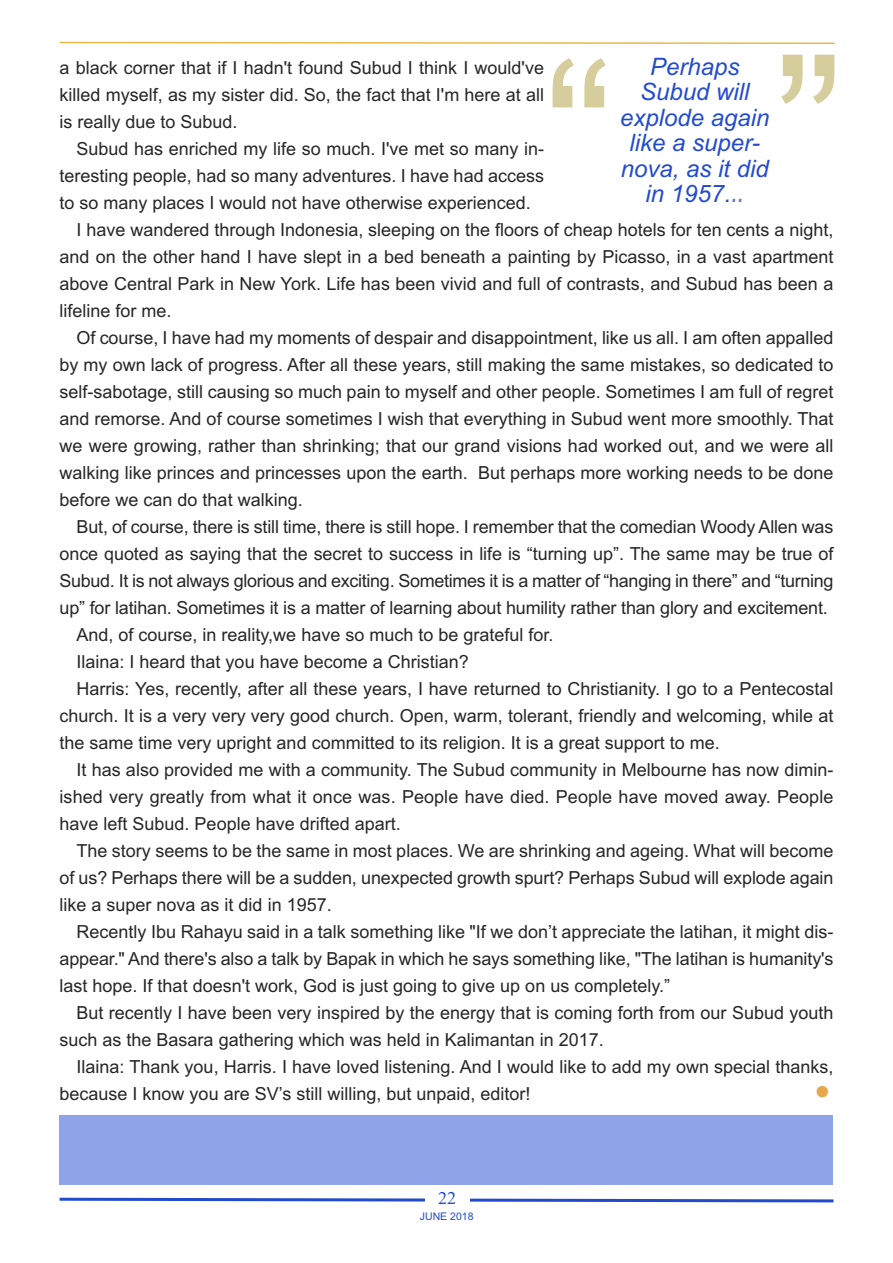
<style>
.page{position:relative;width:893px;height:1263px;background:#fff}
.page>*{position:absolute;margin:0;border:0;box-sizing:border-box;transform-origin:0 0}
.t1{font:210px "Arial";color:#d5cd9b}
.t2{font:italic 46.5px "Times New Roman";color:#e7a74c}
.t3{font:italic 24px/25.5px "Arial";color:#234bd1;text-align:center}
.t4{font:18px/27px "Arial";color:#272627;text-align:justify}
.t5{font:18px "Arial";letter-spacing:-.02em;color:#272627}
.t6{font:18px "Times New Roman";color:#224acc}
.t7{font:10.5px "Arial";color:#224acc}
.s1{font-size:31.5px;color:#5877dc}
</style>
<div class="page">
<svg style="left:59px;top:1197px;width:775px;height:6px"></svg>
<div style="left:425px;top:1192px;width:44px;height:37px;background:#fff"></div>
<svg style="left:59px;top:41px;width:776px;height:3px"></svg>
<div style="left:60px;top:1116px;width:773px;height:69px;background:#8fa3e8"></div>
<h1 class="t1" style="left:774px;top:11px;width:71px">”</h1>
<h3 class="t3" style="left:620px;top:54px;width:151px">Perhaps<br>Subud will explode again like a super&shy;nova, as it did</h3>
<h1 class="t1" style="left:544px;top:16px;width:71px">“</h1>
<p class="t4" style="left:60px;top:54px;width:486px">a black corner that if I hadn't found Subud I think I would've killed myself, as my sister did. So, the fact that I'm here at all is really due to Subud.</p>
<p class="t4" style="left:77px;top:135px;width:469px">Subud has enriched my life so much. I've met so many in-</p>
<p class="t4" style="left:60px;top:162px;width:486px">teresting people, had so many adventures. I have had access</p>
<p class="t4" style="left:60px;top:189px;width:473px">to so many places I would not have otherwise experienced.</p>
<p class="t4" style="left:77px;top:216px;width:758px">I have wandered through Indonesia, sleeping on the floors of cheap hotels for ten cents a night,</p>
<p class="t4" style="left:60px;top:243px;width:775px">and on the other hand I have slept in a bed beneath a painting by Picasso, in a vast apartment</p>
<p class="t4" style="left:60px;top:270px;width:775px">above Central Park in New York. Life has been vivid and full of contrasts, and Subud has been a</p>
<p class="t4" style="left:60px;top:297px;width:114px">lifeline for me.</p>
<p class="t4" style="left:77px;top:324px;width:758px">Of course, I have had my moments of despair and disappointment, like us all. I am often appalled</p>
<p class="t4" style="left:60px;top:351px;width:775px">by my own lack of progress. After all these years, still making the same mistakes, so dedicated to</p>
<p class="t4" style="left:60px;top:378px;width:775px">self-sabotage, still causing so much pain to myself and other people. Sometimes I am full of regret</p>
<p class="t4" style="left:60px;top:405px;width:775px">and remorse. And of course sometimes I wish that everything in Subud went more smoothly. That</p>
<p class="t4" style="left:60px;top:432px;width:775px">we were growing, rather than shrinking; that our grand visions had worked out, and we were all</p>
<p class="t4" style="left:60px;top:459px;width:775px">walking like princes and princesses upon the earth. But perhaps more working needs to be done</p>
<p class="t4" style="left:60px;top:486px;width:245px">before we can do that walking.</p>
<p class="t4" style="left:77px;top:513px;width:758px">But, of course, there is still time, there is still hope. I remember that the comedian Woody Allen was</p>
<p class="t4" style="left:60px;top:540px;width:775px">once quoted as saying that the secret to success in life is “turning up”. The same may be true of</p>
<p class="t5" style="left:60px;top:570px;width:775px">Subud. It is not always glorious and exciting. Sometimes it is a matter of “hanging in there” and “turning</p>
<p class="t4" style="left:60px;top:594px;width:770px">up” for latihan. Sometimes it is a matter of learning about humility rather than glory and excitement.</p>
<p class="t4" style="left:77px;top:621px;width:478px">And, of course, in reality,we have so much to be grateful for.</p>
<p class="t4" style="left:77px;top:648px;width:394px">Ilaina: I heard that you have become a Christian?</p>
<p class="t4" style="left:77px;top:675px;width:758px">Harris: Yes, recently, after all these years, I have returned to Christianity. I go to a Pentecostal</p>
<p class="t4" style="left:60px;top:702px;width:775px">church. It is a very very very good church. Open, warm, tolerant, friendly and welcoming, while at</p>
<p class="t4" style="left:60px;top:729px;width:662px">the same time very upright and committed to its religion. It is a great support to me.</p>
<p class="t4" style="left:77px;top:756px;width:758px">It has also provided me with a community. The Subud community in Melbourne has now dimin-</p>
<p class="t4" style="left:60px;top:783px;width:775px">ished very greatly from what it once was. People have died. People have moved away. People</p>
<p class="t4" style="left:60px;top:810px;width:343px">have left Subud. People have drifted apart.</p>
<p class="t4" style="left:77px;top:837px;width:758px">The story seems to be the same in most places. We are shrinking and ageing. What will become</p>
<p class="t4" style="left:60px;top:864px;width:775px">of us? Perhaps there will be a sudden, unexpected growth spurt? Perhaps Subud will explode again</p>
<p class="t4" style="left:60px;top:891px;width:274px">like a super nova as it did in 1957.</p>
<p class="t4" style="left:77px;top:918px;width:758px">Recently Ibu Rahayu said in a talk something like "If we don’t appreciate the latihan, it might dis-</p>
<p class="t4" style="left:60px;top:945px;width:775px">appear." And there's also a talk by Bapak in which he says something like, "The latihan is humanity's</p>
<p class="t4" style="left:60px;top:972px;width:612px">last hope. If that doesn't work, God is just going to give up on us completely.”</p>
<p class="t4" style="left:77px;top:999px;width:758px">But recently I have been very inspired by the energy that is coming forth from our Subud youth</p>
<p class="t4" style="left:60px;top:1026px;width:546px">such as the Basara gathering which was held in Kalimantan in 2017.</p>
<p class="t4" style="left:77px;top:1053px;width:758px">Ilaina: Thank you, Harris. I have loved listening. And I would like to add my own special thanks,</p>
<p class="t4" style="left:60px;top:1080px;width:472px">because I know you are SV’s still willing, but unpaid, editor!</p>
<h3 class="t3" style="left:646px;top:181px;width:100px">in 1957.<span class="s1">..</span></h3>
<h2 class="t2" style="left:814px;top:1063px;width:18px">•</h2>
<p class="t6" style="left:438px;top:1188px;width:19px">22</p>
<p class="t7" style="left:420px;top:1210px;width:55px">JUNE 2018</p>
</div>
